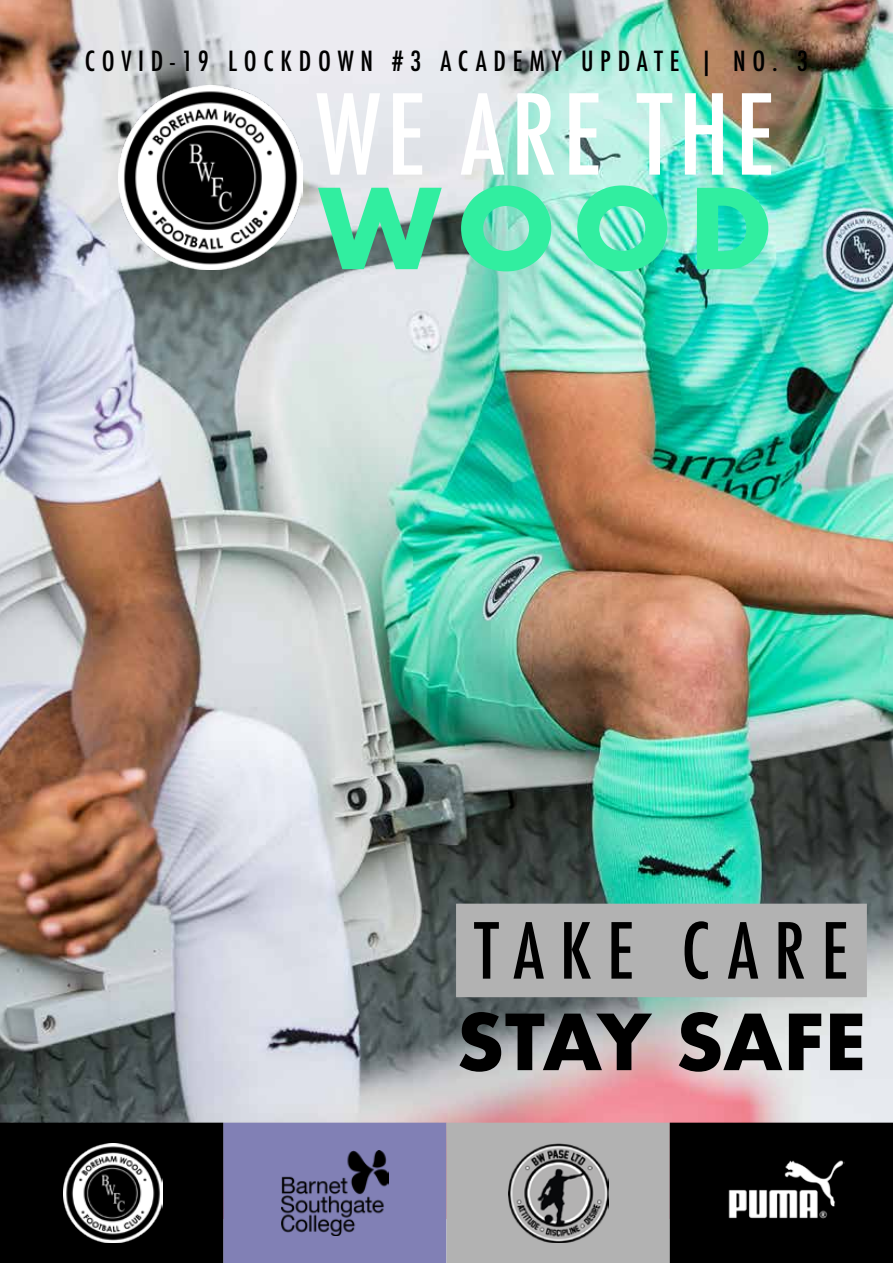
<style>
.page{position:relative;width:893px;height:1263px;background:#fff}
.page>*{position:absolute;margin:0;border:0;box-sizing:border-box;transform-origin:0 0}
.t1{font:500 condensed 108px "Futura";letter-spacing:.06em;color:#fff}
.t2{font:700 108px "Futura";color:#31eea0}
.t3{font:500 condensed 75px "Futura";letter-spacing:.21em;color:#000}
.t4{font:700 75px "Futura";letter-spacing:-.005em;color:#000}
.t5{font:500 condensed 27px "Futura";letter-spacing:.25em;color:#000}
</style>
<div class="page">
<img style="left:0;top:0;width:893px;height:1123px">
<div style="left:224px;top:1123px;width:222px;height:139px;background:#8180b5"></div>
<div style="left:223px;top:1123px;width:223px;height:140px;border:2px solid #8180b5"></div>
<div style="left:447px;top:1123px;width:222px;height:139px;background:#b2b2b2"></div>
<div style="left:446px;top:1123px;width:224px;height:140px;border:2px solid #b2b2b2"></div>
<div style="left:670px;top:1123px;width:222px;height:139px;background:#000"></div>
<div style="left:670px;top:1123px;width:223px;height:140px;border:2px solid #000"></div>
<img style="left:728px;top:1160px;width:116px;height:59px">
<img style="left:282px;top:1150px;width:106px;height:85px">
<img style="left:508px;top:1143px;width:100px;height:99px">
<img style="left:118px;top:85px;width:184px;height:184px">
<div style="left:1px;top:1123px;width:221px;height:139px;background:#000"></div>
<div style="left:0;top:1123px;width:223px;height:140px;border:2px solid #000"></div>
<img style="left:64px;top:1143px;width:98px;height:99px">
<div style="left:456px;top:904px;width:411px;height:93px;background:#b2b2b2"></div>
<p class="t5" style="left:85px;top:44px;width:724px">COVID-19 LOCKDOWN #3 ACADEMY UPDATE | NO. 3</p>
<h1 class="t1" style="left:316px;top:66px;width:460px">WE ARE THE</h1>
<h1 class="t2" style="left:318px;top:150px;width:457px">WOOD</h1>
<h2 class="t3" style="left:474px;top:903px;width:376px">TAKE CARE</h2>
<h2 class="t4" style="left:456px;top:988px;width:412px">STAY SAFE</h2>
</div>
